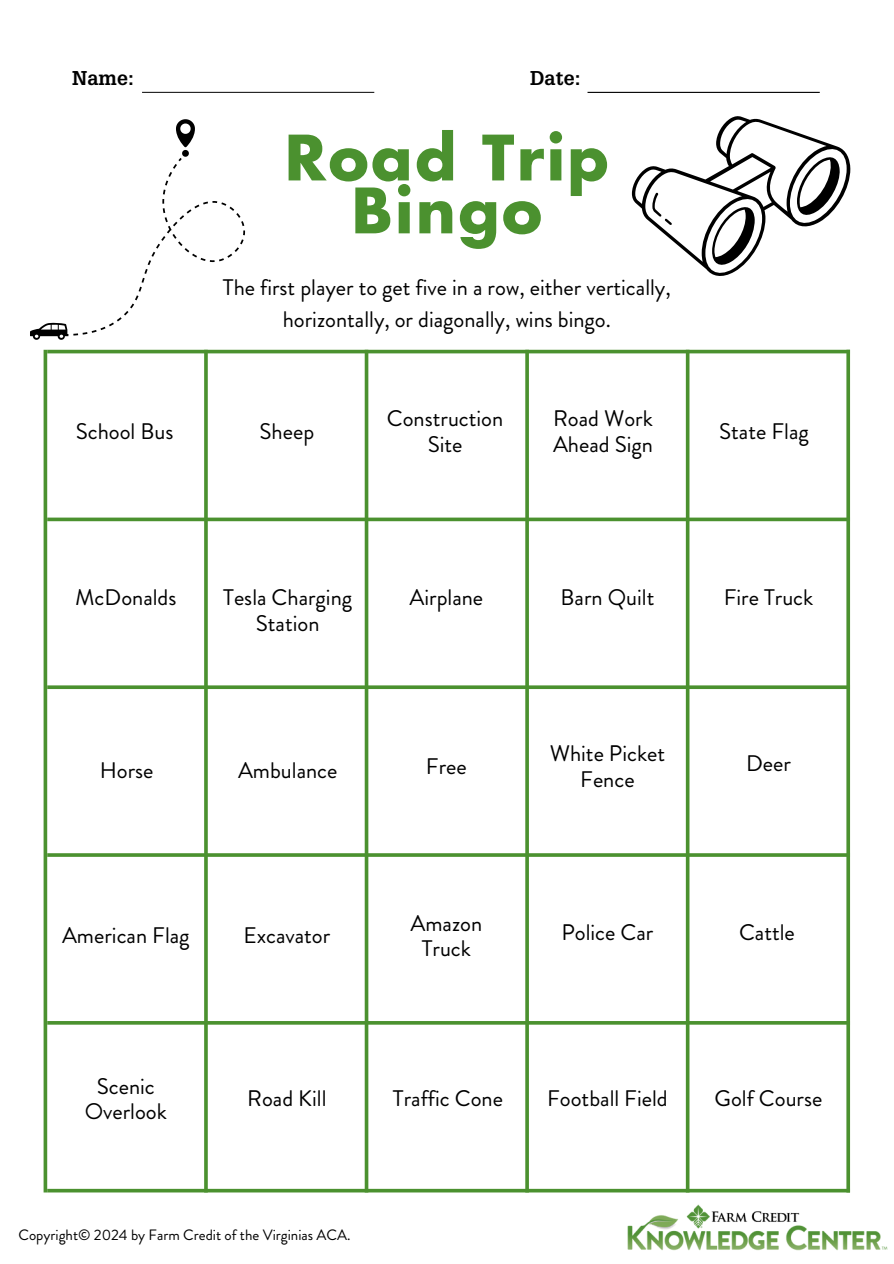
<style>
.page{position:relative;width:894px;height:1264px;background:#fff}
.page>*{position:absolute;margin:0;border:0;box-sizing:border-box;transform-origin:0 0}
.t1{font:700 60.75px/52.8px "Futura LT Pro";letter-spacing:.04em;color:#4b912f;text-align:center}
.t2{font:22.5px/25.8px "Brandon Grotesque";color:#000;text-align:center}
.t3{font:700 19.5px "Glypha LT Pro";color:#000}
.t4{font:15px "Brandon Grotesque";color:#000}
</style>
<div class="page">
<hr style="left:47px;top:350px;width:802px;height:3px;background:#4b912f">
<svg style="left:47px;top:517px;width:799px;height:4px;background:#65a04d"></svg>
<svg style="left:47px;top:685px;width:799px;height:4px;background:#5c9b43"></svg>
<hr style="left:47px;top:853px;width:802px;height:3px;background:#4b912f">
<hr style="left:47px;top:1021px;width:802px;height:3px;background:#4b912f">
<svg style="left:47px;top:1188px;width:799px;height:4px;background:#71a85b"></svg>
<hr style="left:44px;top:350px;width:3px;height:842px;background:#4b912f">
<svg style="left:364px;top:353px;width:4px;height:839px;background:#6aa453"></svg>
<svg style="left:204px;top:353px;width:4px;height:839px;background:#5a9a40"></svg>
<hr style="left:525px;top:350px;width:3px;height:842px;background:#4b912f">
<svg style="left:685px;top:353px;width:4px;height:839px;background:#70a75a"></svg>
<hr style="left:846px;top:350px;width:3px;height:842px;background:#4b912f">
<hr style="left:142px;top:92px;width:232px;height:1px;background:#1e1e1e">
<hr style="left:587px;top:92px;width:232px;height:1px;background:#000">
<svg style="left:30px;top:119px;width:215px;height:221px"></svg>
<svg style="left:631px;top:116px;width:219px;height:160px"></svg>
<img style="left:627px;top:1204px;width:260px;height:46px">
<h3 class="t3" style="left:72px;top:71px;width:64px">Name:</h3>
<p class="t3" style="left:530px;top:71px;width:52px">Date:</p>
<h2 class="t2" style="left:76px;top:419px;width:99px">School Bus</h2>
<p class="t1" style="left:284px;top:134px;width:325px">Road Trip<br>Bingo</p>
<h1 class="t2" style="left:223px;top:272px;width:449px;line-height:31.5px">The first player to get five in a row, either vertically, horizontally, or diagonally, wins bingo.</h1>
<h2 class="t2" style="left:259px;top:419px;width:56px">Sheep</h2>
<h2 class="t2" style="left:387px;top:406px;width:118px">Construction<br>Site</h2>
<h2 class="t2" style="left:553px;top:406px;width:101px;text-align:left">Road Work<br>Ahead Sign</h2>
<h2 class="t2" style="left:719px;top:419px;width:91px">State Flag</h2>
<h2 class="t2" style="left:75px;top:584px;width:103px">McDonalds</h2>
<h2 class="t2" style="left:223px;top:584px;width:130px">Tesla Charging</h2>
<h2 class="t2" style="left:723px;top:584px;width:91px">Fire Truck</h2>
<h2 class="t2" style="left:256px;top:610px;width:65px">Station</h2>
<h2 class="t2" style="left:409px;top:584px;width:75px">Airplane</h2>
<h2 class="t2" style="left:560px;top:584px;width:95px">Barn Quilt</h2>
<h2 class="t2" style="left:100px;top:758px;width:55px">Horse</h2>
<h2 class="t2" style="left:238px;top:758px;width:101px">Ambulance</h2>
<h2 class="t2" style="left:426px;top:753px;width:42px">Free</h2>
<h2 class="t2" style="left:549px;top:740px;width:117px">White Picket<br>Fence</h2>
<h2 class="t2" style="left:745px;top:750px;width:46px">Deer</h2>
<h2 class="t2" style="left:62px;top:923px;width:129px">American Flag</h2>
<h2 class="t2" style="left:85px;top:1073px;width:84px">Scenic<br>Overlook</h2>
<h2 class="t2" style="left:410px;top:910px;width:73px">Amazon<br>Truck</h2>
<h2 class="t2" style="left:243px;top:923px;width:88px">Excavator</h2>
<h2 class="t2" style="left:561px;top:919px;width:93px">Police Car</h2>
<h2 class="t2" style="left:738px;top:919px;width:57px">Cattle</h2>
<h2 class="t2" style="left:247px;top:1085px;width:81px">Road Kill</h2>
<h2 class="t2" style="left:393px;top:1085px;width:111px">Traffic Cone</h2>
<h2 class="t2" style="left:547px;top:1085px;width:122px">Football Field</h2>
<h2 class="t2" style="left:714px;top:1085px;width:109px">Golf Course</h2>
<h2 class="t4" style="left:18px;top:1223px;width:333px">Copyright© 2024 by Farm Credit of the Virginias ACA.</h2>
</div>
